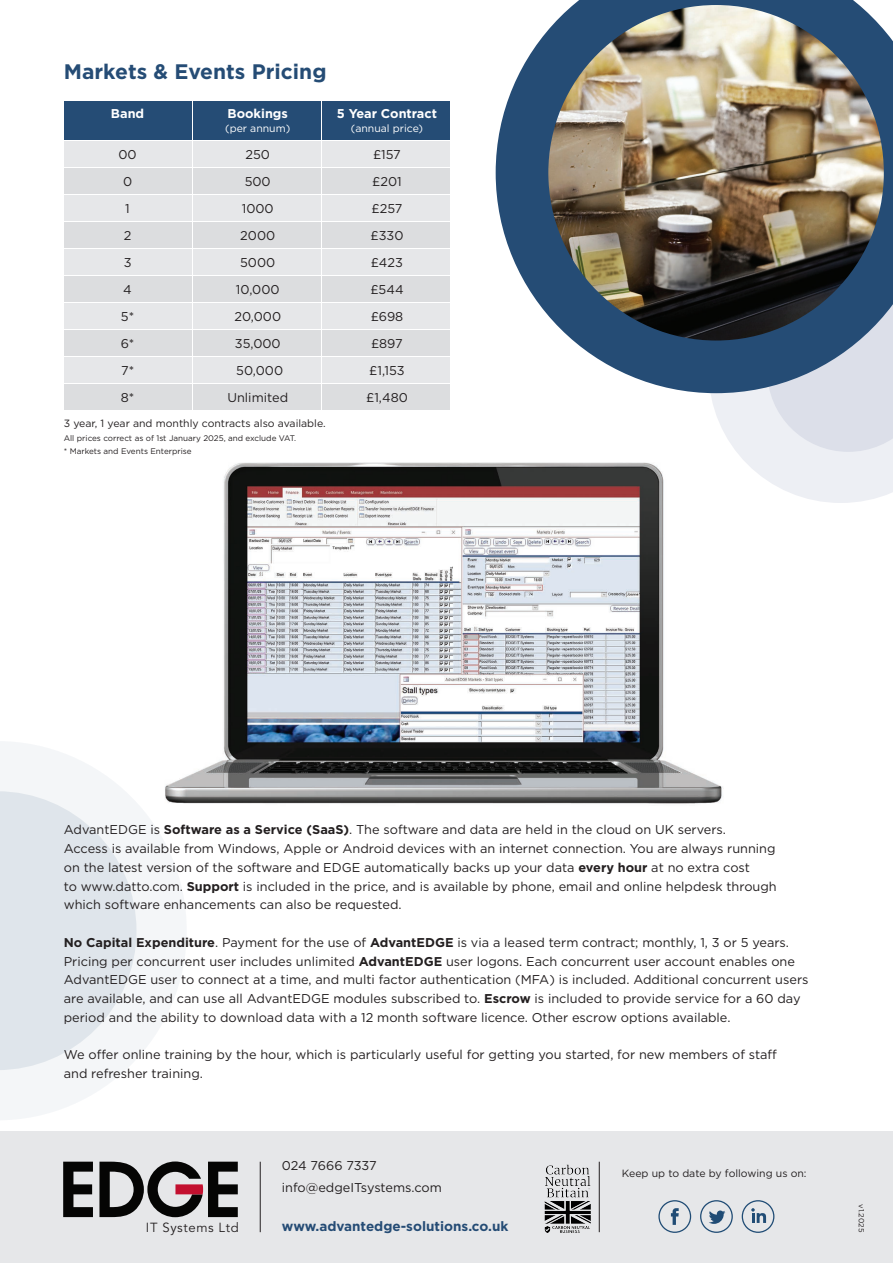
<style>
.page{position:relative;width:893px;height:1263px;background:#fff}
.page>*{position:absolute;margin:0;border:0;box-sizing:border-box;transform-origin:0 0}
.t1{font:700 21px "Gotham";color:#254c75}
.t2{font:700 13.5px "Gotham";color:#254c75}
.t3{font:13.05px "Avenir LT Std";letter-spacing:.045em;color:#231f20}
.t4{font:12.75px/18.8px "Gotham";color:#231f20}
.t5{font:700 12.75px "Gotham";color:#fff}
.t6{font:10.5px "Gotham";color:#231f20}
.t7{font:10.5px "Gotham";color:#fff}
.t8{font:8.1px "Gotham";color:#231f20}
.t9{font:7.5px "Gotham";color:#231f20}
.s1{font-weight:700}
</style>
<div class="page">
<svg style="left:709px;top:393px;width:184px;height:110px;fill:#edeff4"></svg>
<svg style="left:767px;top:393px;width:126px;height:59px;background:#dfe2eb"></svg>
<svg style="left:496px;top:0;width:397px;height:393px;fill:#254c75"></svg>
<img style="left:548px;top:5px;width:336px;height:335px;border-radius:50%">
<svg style="left:0;top:742px;width:186px;height:378px;fill:#f4f6f8"></svg>
<svg style="left:0;top:791px;width:137px;height:279px"></svg>
<div style="left:64px;top:141px;width:127px;height:26px;background:#e6e7e9"></div>
<div style="left:64px;top:168px;width:127px;height:26px;background:#dcdddf"></div>
<div style="left:64px;top:195px;width:127px;height:26px;background:#e6e7e9"></div>
<div style="left:64px;top:222px;width:127px;height:26px;background:#dcdddf"></div>
<div style="left:64px;top:249px;width:127px;height:26px;background:#e6e7e9"></div>
<div style="left:64px;top:276px;width:127px;height:26px;background:#dcdddf"></div>
<div style="left:64px;top:303px;width:127px;height:26px;background:#e6e7e9"></div>
<div style="left:64px;top:357px;width:127px;height:26px;background:#e6e7e9"></div>
<div style="left:64px;top:102px;width:127px;height:38px;background:#254c75"></div>
<div style="left:193px;top:141px;width:127px;height:26px;background:#e6e7e9"></div>
<div style="left:193px;top:168px;width:127px;height:26px;background:#dcdddf"></div>
<div style="left:193px;top:195px;width:127px;height:26px;background:#e6e7e9"></div>
<div style="left:193px;top:222px;width:127px;height:26px;background:#dcdddf"></div>
<div style="left:193px;top:249px;width:127px;height:26px;background:#e6e7e9"></div>
<div style="left:193px;top:276px;width:127px;height:26px;background:#dcdddf"></div>
<div style="left:193px;top:303px;width:127px;height:26px;background:#e6e7e9"></div>
<div style="left:193px;top:357px;width:127px;height:26px;background:#e6e7e9"></div>
<div style="left:193px;top:102px;width:127px;height:38px;background:#254c75"></div>
<div style="left:322px;top:141px;width:127px;height:26px;background:#e6e7e9"></div>
<div style="left:322px;top:168px;width:127px;height:26px;background:#dcdddf"></div>
<div style="left:322px;top:195px;width:127px;height:26px;background:#e6e7e9"></div>
<div style="left:322px;top:222px;width:127px;height:26px;background:#dcdddf"></div>
<div style="left:322px;top:249px;width:127px;height:26px;background:#e6e7e9"></div>
<div style="left:322px;top:276px;width:127px;height:26px;background:#dcdddf"></div>
<div style="left:322px;top:303px;width:127px;height:26px;background:#e6e7e9"></div>
<div style="left:322px;top:357px;width:127px;height:26px;background:#e6e7e9"></div>
<div style="left:322px;top:102px;width:127px;height:38px;background:#254c75"></div>
<img style="left:159px;top:452px;width:568px;height:355px">
<div style="left:64px;top:330px;width:127px;height:26px;background:#dcdddf"></div>
<div style="left:193px;top:330px;width:127px;height:26px;background:#dcdddf"></div>
<div style="left:322px;top:330px;width:127px;height:26px;background:#dcdddf"></div>
<div style="left:64px;top:384px;width:127px;height:26px;background:#dcdddf"></div>
<div style="left:193px;top:384px;width:127px;height:26px;background:#dcdddf"></div>
<div style="left:322px;top:384px;width:127px;height:26px;background:#dcdddf"></div>
<div style="left:0;top:1131px;width:893px;height:132px;background:#e6e7e9"></div>
<svg style="left:64px;top:1162px;width:29px;height:55px"></svg>
<svg style="left:99px;top:1161px;width:139px;height:56px"></svg>
<hr style="left:260px;top:1162px;width:1px;height:70px;background:#231f20">
<hr style="left:599px;top:1162px;width:1px;height:70px;background:#231f20">
<img style="left:544px;top:1164px;width:47px;height:69px">
<svg style="left:658px;top:1200px;width:33px;height:33px"></svg>
<svg style="left:700px;top:1200px;width:33px;height:33px"></svg>
<svg style="left:742px;top:1200px;width:32px;height:33px"></svg>
<p class="t1" style="left:64px;top:64px;width:264px">Markets &amp; Events Pricing</p>
<p class="t5" style="left:111px;top:109px;width:35px">Band</p>
<p class="t5" style="left:227px;top:109px;width:62px">Bookings</p>
<p class="t5" style="left:337px;top:109px;width:102px">5 Year Contract</p>
<p class="t7" style="left:225px;top:124px;width:67px">(per annum)</p>
<p class="t7" style="left:351px;top:124px;width:74px">(annual price)</p>
<p class="t4" style="left:118px;top:146px;width:20px">00</p>
<p class="t4" style="left:245px;top:146px;width:26px">250</p>
<p class="t4" style="left:373px;top:146px;width:29px">£157</p>
<p class="t4" style="left:123px;top:173px;width:11px">0</p>
<p class="t4" style="left:245px;top:173px;width:28px">500</p>
<p class="t4" style="left:372px;top:173px;width:31px">£201</p>
<p class="t4" style="left:125px;top:200px;width:6px">1</p>
<p class="t4" style="left:242px;top:200px;width:33px">1000</p>
<p class="t4" style="left:372px;top:200px;width:32px">£257</p>
<p class="t4" style="left:124px;top:227px;width:9px">2</p>
<p class="t4" style="left:240px;top:227px;width:36px">2000</p>
<p class="t4" style="left:370px;top:227px;width:34px">£330</p>
<p class="t4" style="left:124px;top:254px;width:9px">3</p>
<p class="t4" style="left:240px;top:254px;width:37px">5000</p>
<p class="t4" style="left:371px;top:254px;width:34px">£423</p>
<p class="t4" style="left:123px;top:281px;width:10px">4</p>
<p class="t4" style="left:236px;top:281px;width:45px">10,000</p>
<p class="t4" style="left:370px;top:281px;width:35px">£544</p>
<p class="t4" style="left:121px;top:308px;width:15px">5*</p>
<p class="t4" style="left:234px;top:308px;width:48px">20,000</p>
<p class="t4" style="left:371px;top:308px;width:34px">£698</p>
<p class="t4" style="left:121px;top:335px;width:15px">6*</p>
<p class="t4" style="left:235px;top:335px;width:47px">35,000</p>
<p class="t4" style="left:371px;top:335px;width:33px">£897</p>
<p class="t4" style="left:121px;top:362px;width:15px">7*</p>
<p class="t4" style="left:236px;top:362px;width:48px">50,000</p>
<p class="t4" style="left:369px;top:362px;width:37px">£1,153</p>
<p class="t4" style="left:121px;top:389px;width:15px">8*</p>
<p class="t4" style="left:227px;top:389px;width:62px">Unlimited</p>
<p class="t4" style="left:366px;top:389px;width:43px">£1,480</p>
<p class="t6" style="left:64px;top:420px;width:263px">3 year, 1 year and monthly contracts also available.</p>
<p class="t8" style="left:64px;top:435px;width:234px">All prices correct as of 1st January 2025, and exclude VAT.</p>
<p class="t8" style="left:64px;top:448px;width:129px">* Markets and Events Enterprise</p>
<p class="t4" style="left:64px;top:821px;width:714px">AdvantEDGE is <span class="s1">Software as a Service (SaaS)</span>. The software and data are held in the cloud on UK servers.<br>Access is available from Windows, Apple or Android devices with an internet connection. You are always running on the latest version of the software and EDGE automatically backs up your data <span class="s1">every hour</span> at no extra cost<br>to www.datto.com. <span class="s1">Support</span> is included in the price, and is available by phone, email and online helpdesk through which software enhancements can also be requested.</p>
<p class="t4" style="left:64px;top:934px;width:733px"><span class="s1">No Capital Expenditure</span>. Payment for the use of <span class="s1">AdvantEDGE</span> is via a leased term contract; monthly, 1, 3 or 5 years.<br>Pricing per concurrent user includes unlimited <span class="s1">AdvantEDGE</span> user logons. Each concurrent user account enables one</p>
<p class="t4" style="left:64px;top:971px;width:746px">AdvantEDGE user to connect at a time, and multi factor authentication (MFA) is included. Additional concurrent users are available, and can use all AdvantEDGE modules subscribed to. <span class="s1">Escrow</span> is included to provide service for a 60 day period and the ability to download data with a 12 month software licence. Other escrow options available.</p>
<p class="t4" style="left:64px;top:1046px;width:715px">We offer online training by the hour, which is particularly useful for getting you started, for new members of staff and refresher training.</p>
<p class="t3" style="left:146px;top:1220px;width:94px">IT Systems Ltd</p>
<p class="t4" style="left:282px;top:1157px;width:96px">024 7666 7337</p>
<p class="t4" style="left:282px;top:1179px;width:162px">info@edgeITsystems.com</p>
<p class="t2" style="left:282px;top:1221px;width:228px">www.advantedge-solutions.co.uk</p>
<p class="t6" style="left:622px;top:1169px;width:186px">Keep up to date by following us on:</p>
<p class="t9" style="left:864px;top:1204px;width:29px;rotate:90deg">v1.2025</p>
</div>
